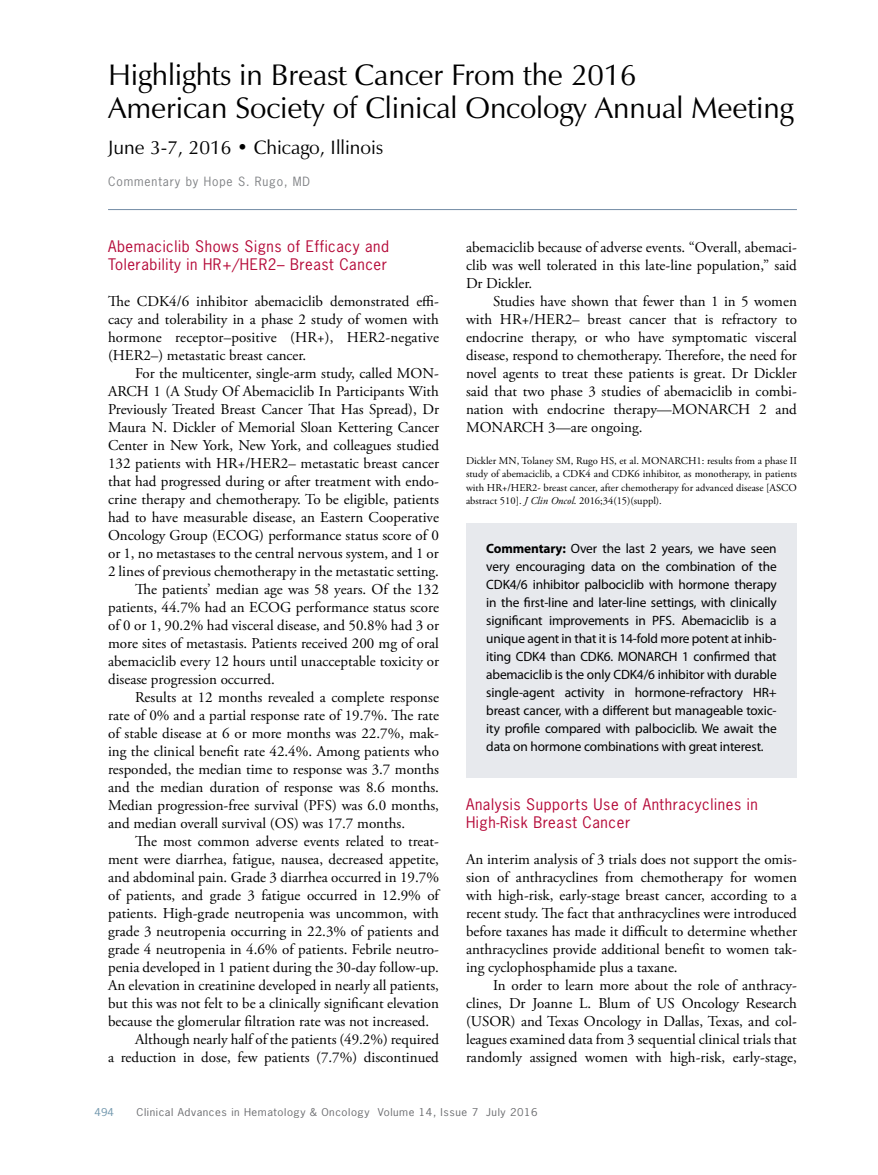
<style>
.page{position:relative;width:878px;height:1175px;background:#fff}
.page>*{position:absolute;margin:0;border:0;box-sizing:border-box;transform-origin:0 0}
.t1{font:30px/33px "Zapf Humanist 601 BT";letter-spacing:-.005em;color:#000}
.t2{font:19.5px "Zapf Humanist 601 BT";color:#000}
.t3{font:15px/18px "Adobe Garamond Pro";color:#000;text-align:justify}
.t4{font:15px/18px "News Gothic Std";letter-spacing:.04em;color:#b50938}
.t5{font:13.5px/18px "Myriad Pro";letter-spacing:-.01em;color:#000;text-align:justify}
.t6{font:12px "News Gothic Std";letter-spacing:.075em;color:#808285}
.t7{font:10.5px/13.5px "Adobe Garamond Pro";color:#000;text-align:justify}
.t8{font:10.2px "News Gothic Std";letter-spacing:.05em;color:#6d6e71;scale:1.11 1}
.t9{font:10.2px "News Gothic Std";color:#7096ac;scale:1.11 1}
.s1{font-style:italic}
.s2{font-weight:700}
</style>
<div class="page">
<hr style="left:108px;top:209px;width:688px;height:1px;background:#738ba5">
<div style="left:466px;top:522px;width:330px;height:255px;background:#e7e9ed"></div>
<h1 class="t1" style="left:108px;top:58px;width:686px">Highlights in Breast Cancer From the 2016<br>American Society of Clinical Oncology Annual Meeting</h1>
<h2 class="t2" style="left:108px;top:136px;width:276px">June 3-7, 2016 • Chicago, Illinois</h2>
<p class="t6" style="left:108px;top:174px;width:203px">Commentary by Hope S. Rugo, MD</p>
<p class="t4" style="left:108px;top:237px;width:282px">Abemaciclib Shows Signs of Efficacy and<br>Tolerability in HR+/HER2– Breast Cancer</p>
<p class="t3" style="left:108px;top:293px;width:332px">The CDK4/6 inhibitor abemaciclib demonstrated effi&shy;cacy and tolerability in a phase 2 study of women with hormone receptor–positive (HR+), HER2-negative (HER2–) metastatic breast cancer.</p>
<p class="t3" style="left:135px;top:365px;width:305px">For the multicenter, single-arm study, called MON-</p>
<p class="t3" style="left:108px;top:383px;width:332px">ARCH 1 (A Study Of Abemaciclib In Participants With</p>
<p class="t3" style="left:108px;top:401px;width:332px">Previously Treated Breast Cancer That Has Spread), Dr</p>
<p class="t3" style="left:108px;top:419px;width:332px">Maura N. Dickler of Memorial Sloan Kettering Cancer</p>
<p class="t3" style="left:108px;top:437px;width:332px">Center in New York, New York, and colleagues studied</p>
<p class="t3" style="left:108px;top:455px;width:332px">132 patients with HR+/HER2– metastatic breast cancer</p>
<p class="t3" style="left:108px;top:473px;width:332px">that had progressed during or after treatment with endo-</p>
<p class="t3" style="left:108px;top:491px;width:332px">crine therapy and chemotherapy. To be eligible, patients</p>
<p class="t3" style="left:108px;top:509px;width:332px">had to have measurable disease, an Eastern Cooperative</p>
<p class="t3" style="left:108px;top:527px;width:332px">Oncology Group (ECOG) performance status score of 0</p>
<p class="t3" style="left:108px;top:545px;width:332px">or 1, no metastases to the central nervous system, and 1 or</p>
<p class="t3" style="left:108px;top:563px;width:332px">2 lines of previous chemotherapy in the metastatic setting.</p>
<p class="t3" style="left:135px;top:581px;width:305px">The patients’ median age was 58 years. Of the 132</p>
<p class="t3" style="left:108px;top:599px;width:332px">patients, 44.7% had an ECOG performance status score</p>
<p class="t3" style="left:108px;top:617px;width:332px">of 0 or 1, 90.2% had visceral disease, and 50.8% had 3 or</p>
<p class="t3" style="left:108px;top:635px;width:332px">more sites of metastasis. Patients received 200 mg of oral</p>
<p class="t3" style="left:108px;top:653px;width:332px">abemaciclib every 12 hours until unacceptable toxicity or</p>
<p class="t3" style="left:108px;top:671px;width:168px">disease progression occurred.</p>
<p class="t3" style="left:135px;top:689px;width:305px">Results at 12 months revealed a complete response</p>
<p class="t3" style="left:108px;top:707px;width:332px">rate of 0% and a partial response rate of 19.7%. The rate</p>
<p class="t3" style="left:108px;top:725px;width:332px">of stable disease at 6 or more months was 22.7%, mak-</p>
<p class="t3" style="left:108px;top:743px;width:332px">ing the clinical benefit rate 42.4%. Among patients who</p>
<p class="t3" style="left:108px;top:761px;width:332px">responded, the median time to response was 3.7 months</p>
<p class="t3" style="left:108px;top:779px;width:332px">and the median duration of response was 8.6 months.</p>
<p class="t3" style="left:108px;top:797px;width:332px">Median progression-free survival (PFS) was 6.0 months,</p>
<p class="t3" style="left:108px;top:815px;width:298px">and median overall survival (OS) was 17.7 months.</p>
<p class="t3" style="left:135px;top:833px;width:305px">The most common adverse events related to treat-</p>
<p class="t3" style="left:108px;top:851px;width:332px">ment were diarrhea, fatigue, nausea, decreased appetite,</p>
<p class="t3" style="left:108px;top:869px;width:332px">and abdominal pain. Grade 3 diarrhea occurred in 19.7%</p>
<p class="t3" style="left:108px;top:887px;width:332px">of patients, and grade 3 fatigue occurred in 12.9% of</p>
<p class="t3" style="left:108px;top:905px;width:332px">patients. High-grade neutropenia was uncommon, with</p>
<p class="t3" style="left:108px;top:923px;width:332px">grade 3 neutropenia occurring in 22.3% of patients and</p>
<p class="t3" style="left:108px;top:941px;width:332px">grade 4 neutropenia in 4.6% of patients. Febrile neutro-</p>
<p class="t3" style="left:108px;top:959px;width:332px">penia developed in 1 patient during the 30-day follow-up.</p>
<p class="t3" style="left:108px;top:977px;width:332px">An elevation in creatinine developed in nearly all patients,</p>
<p class="t3" style="left:108px;top:995px;width:332px">but this was not felt to be a clinically significant elevation</p>
<p class="t3" style="left:108px;top:1013px;width:323px">because the glomerular filtration rate was not increased.</p>
<p class="t3" style="left:135px;top:1031px;width:305px">Although nearly half of the patients (49.2%) required</p>
<p class="t3" style="left:108px;top:1049px;width:332px">a reduction in dose, few patients (7.7%) discontinued</p>
<p class="t3" style="left:466px;top:239px;width:332px">abemaciclib because of adverse events. “Overall, abemaci&shy;clib was well tolerated in this late-line population,” said Dr Dickler.</p>
<p class="t3" style="left:466px;top:293px;width:332px;text-indent:27px">Studies have shown that fewer than 1 in 5 women with HR+/HER2– breast cancer that is refractory to endocrine therapy, or who have symptomatic visceral disease, respond to chemotherapy. Therefore, the need for novel agents to treat these patients is great. Dr Dickler said that two phase 3 studies of abemaciclib in combi&shy;nation with endocrine therapy—MONARCH 2 and MONARCH 3—are ongoing.</p>
<p class="t7" style="left:466px;top:454px;width:332px">Dickler MN, Tolaney SM, Rugo HS, et al. MONARCH1: results from a phase II study of abemaciclib, a CDK4 and CDK6 inhibitor, as monotherapy, in patients with HR+/HER2- breast cancer, after chemotherapy for advanced disease [ASCO abstract 510]. <span class="s1">J Clin Oncol</span>. 2016;34(15)(suppl).</p>
<p class="t5" style="left:486px;top:539px;width:292px"><span class="s2">Commentary:</span> Over the last 2 years, we have seen very encouraging data on the combination of the CDK4/6 inhibitor palbociclib with hormone therapy in the first-line and later-line settings, with clinically significant improvements in PFS. Abemaciclib is a unique agent in that it is 14-fold more potent at inhib&shy;iting CDK4 than CDK6. MONARCH 1 confirmed that abemaciclib is the only CDK4/6 inhibitor with durable single-agent activity in hormone-refractory HR+ breast cancer, with a different but manageable toxic&shy;ity profile compared with palbociclib. We await the data on hormone combinations with great interest.</p>
<p class="t4" style="left:466px;top:795px;width:293px">Analysis Supports Use of Anthracyclines in<br>High-Risk Breast Cancer</p>
<p class="t3" style="left:466px;top:851px;width:332px">An interim analysis of 3 trials does not support the omis&shy;sion of anthracyclines from chemotherapy for women with high-risk, early-stage breast cancer, according to a recent study. The fact that anthracyclines were introduced before taxanes has made it difficult to determine whether anthracyclines provide additional benefit to women tak&shy;ing cyclophosphamide plus a taxane.</p>
<p class="t3" style="left:466px;top:977px;width:332px;text-indent:27px">In order to learn more about the role of anthracy&shy;clines, Dr Joanne L. Blum of US Oncology Research (USOR) and Texas Oncology in Dallas, Texas, and col&shy;leagues examined data from 3 sequential clinical trials that randomly assigned women with high-risk, early-stage,</p>
<p class="t9" style="left:94px;top:1105px;width:19px">494</p>
<p class="t8" style="left:136px;top:1105px;width:363px">Clinical Advances in Hematology &amp; Oncology Volume 14, Issue 7 July 2016</p>
</div>
